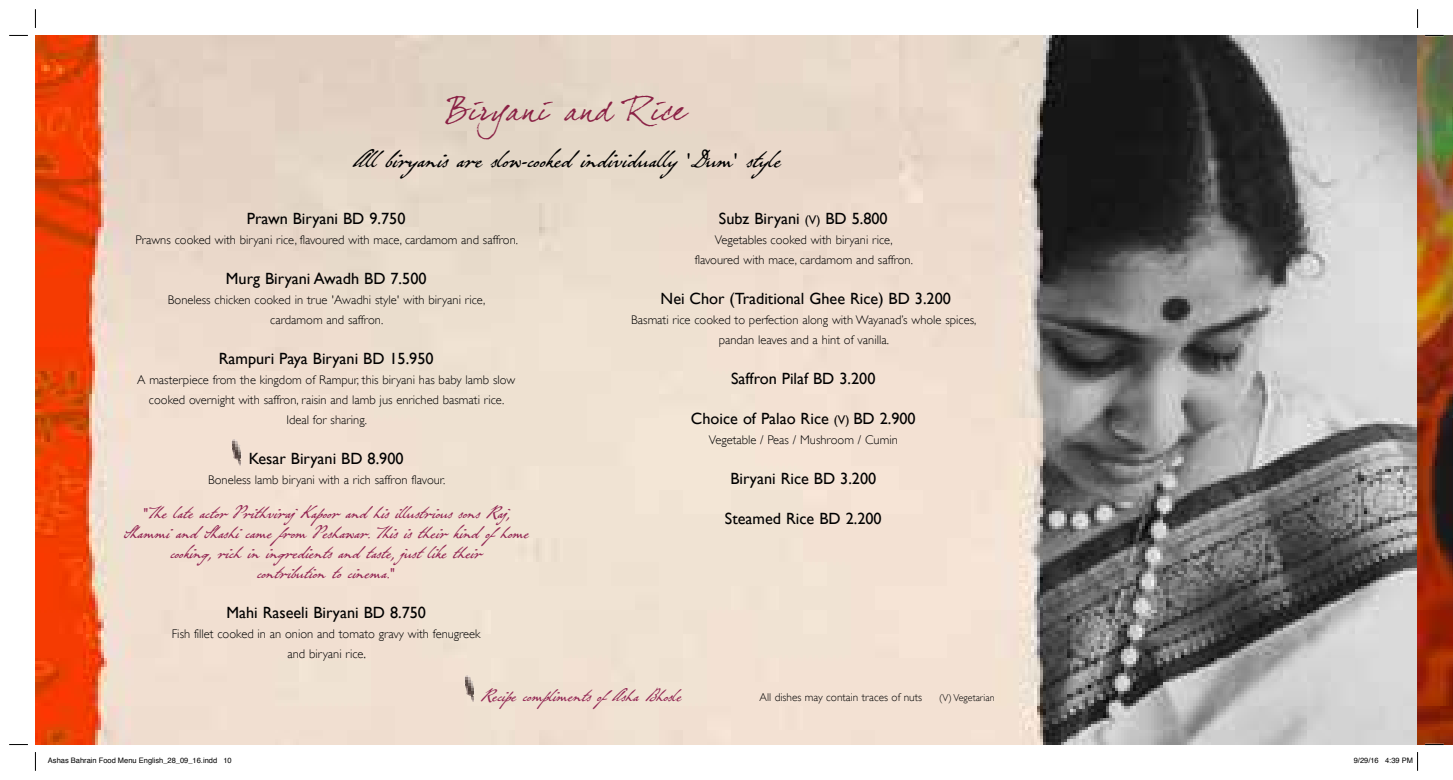
<style>
.page{position:relative;width:1453px;height:780px;background:#fff}
.page>*{position:absolute;margin:0;border:0;box-sizing:border-box;transform-origin:0 0}
.t1{font:31.25px "P22 Grosvenor";color:#000}
.t2{font:30px "Dear Joefour";letter-spacing:.01em;color:#8a2145}
.t3{font:22.5px/20px "P22 Grosvenor";color:#932754;text-align:center}
.t4{font:16.25px "Gill Sans";color:#000}
.t5{font:300 12.5px/20px "Gill Sans";color:#000;text-align:center}
.t6{font:300 11.25px "Gill Sans";color:#000}
.t7{font:300 10px "Gill Sans";color:#000}
.t8{font:7.5px "Helvetica";color:#000}
.s1{font-size:15px}
.s2{font-size:12.5px}
</style>
<div class="page">
<img style="left:35px;top:35px;width:1418px;height:709px">
<img style="left:231px;top:439px;width:11px;height:26px">
<img style="left:464px;top:675px;width:11px;height:26px">
<svg style="left:9px;top:35px;width:19px;height:1px"></svg>
<svg style="left:1425px;top:35px;width:19px;height:1px"></svg>
<svg style="left:9px;top:744px;width:19px;height:1px"></svg>
<svg style="left:1425px;top:743px;width:19px;height:2px"></svg>
<svg style="left:35px;top:9px;width:1px;height:19px"></svg>
<svg style="left:35px;top:752px;width:1px;height:18px"></svg>
<svg style="left:1417px;top:9px;width:1px;height:19px"></svg>
<svg style="left:1417px;top:752px;width:1px;height:18px"></svg>
<h2 class="t2" style="left:446px;top:92px;width:241px">Biryani and Rice</h2>
<h1 class="t1" style="left:353px;top:147px;width:430px">All biryanis are slow-cooked individually 'Dum' style</h1>
<h3 class="t4" style="left:247px;top:209px;width:160px">Prawn Biryani BD 9.750</h3>
<p class="t5" style="left:135px;top:229px;width:384px">Prawns cooked with biryani rice, flavoured with mace, cardamom and saffron.</p>
<h3 class="t4" style="left:226px;top:269px;width:202px">Murg Biryani Awadh BD 7.500</h3>
<p class="t5" style="left:168px;top:289px;width:319px">Boneless chicken cooked in true 'Awadhi style' with biryani rice, cardamom and saffron.</p>
<h3 class="t4" style="left:219px;top:349px;width:216px">Rampuri Paya Biryani BD 15.950</h3>
<p class="t5" style="left:137px;top:369px;width:380px">A masterpiece from the kingdom of Rampur, this biryani has baby lamb slow cooked overnight with saffron, raisin and lamb jus enriched basmati rice.<br>Ideal for sharing.</p>
<h3 class="t4" style="left:249px;top:449px;width:156px">Kesar Biryani BD 8.900</h3>
<p class="t5" style="left:208px;top:469px;width:238px">Boneless lamb biryani with a rich saffron flavour.</p>
<h3 class="t3" style="left:123px;top:505px;width:407px">"The late actor Prithviraj Kapoor and his illustrious sons Raj, Shammi and Shashi came from Peshawar. This is their kind ofhome cooking, rich in ingredients and taste, just like their<br>contribution to cinema."</h3>
<h3 class="t4" style="left:226px;top:603px;width:201px">Mahi Raseeli Biryani BD 8.750</h3>
<p class="t5" style="left:172px;top:624px;width:310px">Fish fillet cooked in an onion and tomato gravy with fenugreek and biryani rice<span class="s1">.</span></p>
<h3 class="t4" style="left:719px;top:209px;width:170px">Subz Biryani <span class="s2">(V)</span> BD 5.800</h3>
<p class="t5" style="left:695px;top:229px;width:220px">Vegetables cooked with biryani rice, flavoured with mace, cardamom and saffron.</p>
<h3 class="t4" style="left:661px;top:289px;width:292px">Nei Chor (Traditional Ghee Rice) BD 3.200</h3>
<p class="t5" style="left:631px;top:309px;width:347px">Basmati rice cooked to perfection along with Wayanad’s whole spices, pandan leaves and a hint of vanilla.</p>
<h3 class="t4" style="left:731px;top:369px;width:146px">Saffron Pilaf BD 3.200</h3>
<h3 class="t4" style="left:691px;top:409px;width:226px">Choice of Palao Rice <span class="s2">(V)</span> BD 2.900</h3>
<p class="t5" style="left:709px;top:429px;width:190px">Vegetable / Peas / Mushroom / Cumin</p>
<h3 class="t4" style="left:730px;top:469px;width:147px">Biryani Rice BD 3.200</h3>
<h3 class="t4" style="left:725px;top:509px;width:158px">Steamed Rice BD 2.200</h3>
<h3 class="t3" style="left:481px;top:688px;width:202px">Recipe compliments ofAsha Bhosle</h3>
<p class="t6" style="left:759px;top:690px;width:164px">All dishes may contain traces of nuts</p>
<p class="t7" style="left:939px;top:692px;width:57px">(V) Vegetarian</p>
<p class="t8" style="left:48px;top:755px;width:185px">Ashas Bahrain Food Menu English_28_09_16.indd 10</p>
<p class="t8" style="left:1354px;top:755px;width:61px">9/29/16 4:39 PM</p>
</div>
